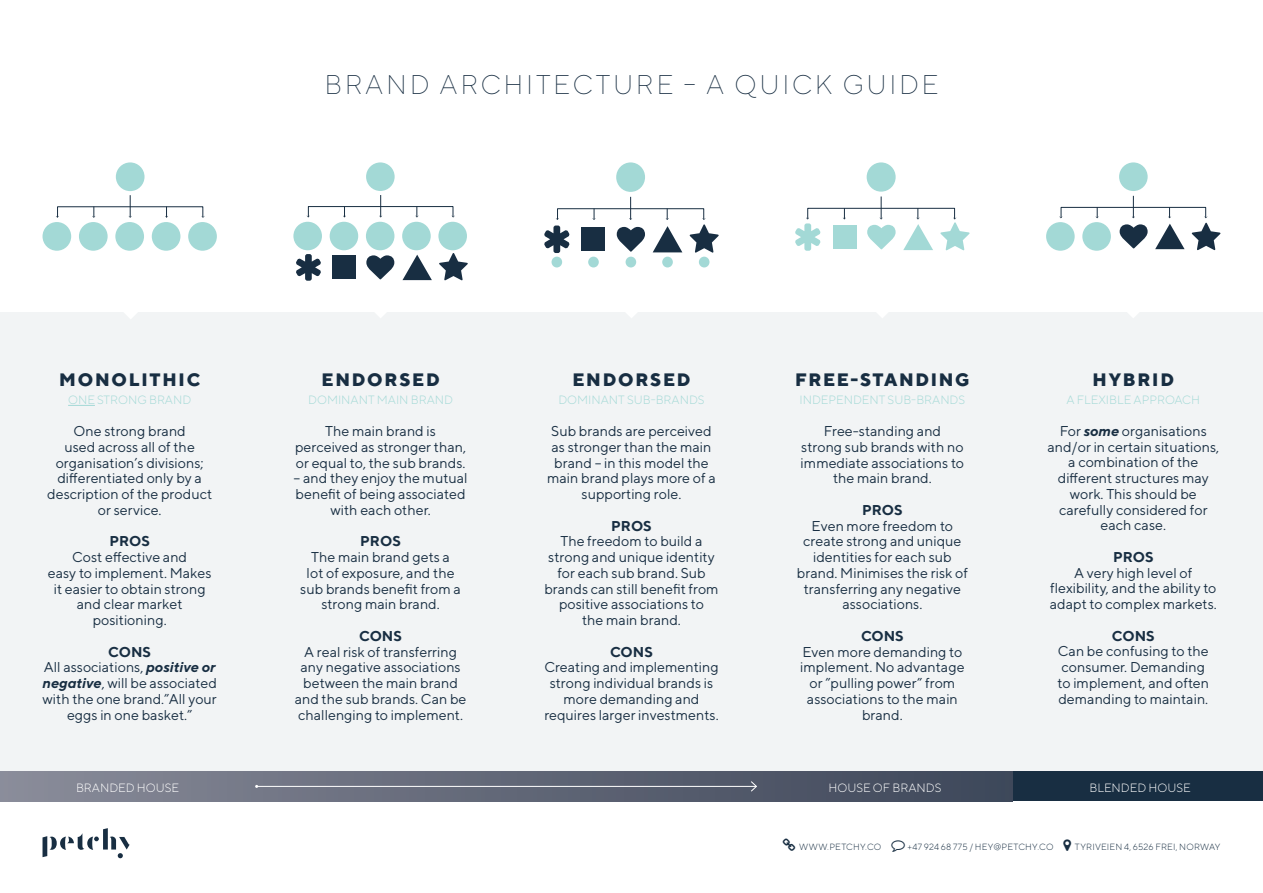
<style>
.page{position:relative;width:1263px;height:893px;background:#fff}
.page>*{position:absolute;margin:0;border:0;box-sizing:border-box;transform-origin:0 0}
.t1{font:200 27px "TT Norms";letter-spacing:.1em;color:#182e42}
.t2{font:800 18px "TT Norms";letter-spacing:.1em;color:#182e42}
.t3{font:14.25px/15.8px "TT Norms";color:#182e42;text-align:center}
.t4{font:700 14.25px "TT Norms";color:#182e42}
.t5{font:300 12px "TT Norms";color:#a3d9d6}
.t6{font:300 12px "TT Norms";color:#fff}
.t7{font:300 9px "TT Norms";letter-spacing:.02em;color:#182e42}
.s1{font-weight:700}
.s2{font-weight:700;font-style:italic}
</style>
<div class="page">
<div style="left:0;top:312px;width:1263px;height:459px;background:#f2f4f5"></div>
<div style="left:116px;top:162px;width:29px;height:29px;background:#a3d9d6;border-radius:50%"></div>
<div style="left:152px;top:222px;width:28px;height:29px;background:#a3d9d6;border-radius:50%"></div>
<div style="left:79px;top:222px;width:29px;height:29px;background:#a3d9d6;border-radius:50%"></div>
<div style="left:43px;top:222px;width:28px;height:29px;background:#a3d9d6;border-radius:50%"></div>
<div style="left:188px;top:222px;width:29px;height:29px;background:#a3d9d6;border-radius:50%"></div>
<div style="left:115px;top:222px;width:29px;height:29px;background:#a3d9d6;border-radius:50%"></div>
<svg style="left:129px;top:195px;width:2px;height:21px"></svg>
<svg style="left:93px;top:208px;width:2px;height:8px"></svg>
<svg style="left:124px;top:312px;width:13px;height:7px"></svg>
<svg style="left:1128px;top:312px;width:11px;height:6px"></svg>
<svg style="left:877px;top:312px;width:11px;height:6px"></svg>
<svg style="left:626px;top:312px;width:11px;height:6px"></svg>
<svg style="left:68px;top:405px;width:27px;height:1px"></svg>
<div style="left:616px;top:162px;width:29px;height:30px;background:#a3d9d6;border-radius:50%"></div>
<div style="left:662px;top:257px;width:11px;height:10px;background:#a3d9d6;border-radius:50%"></div>
<div style="left:588px;top:257px;width:11px;height:10px;background:#a3d9d6;border-radius:50%"></div>
<div style="left:551px;top:257px;width:11px;height:10px;background:#a3d9d6;border-radius:50%"></div>
<div style="left:699px;top:257px;width:10px;height:10px;background:#a3d9d6;border-radius:50%"></div>
<div style="left:626px;top:257px;width:10px;height:10px;background:#a3d9d6;border-radius:50%"></div>
<svg style="left:653px;top:226px;width:29px;height:26px"></svg>
<div style="left:582px;top:227px;width:23px;height:24px;background:#182e42"></div>
<svg style="left:544px;top:226px;width:26px;height:27px"></svg>
<svg style="left:617px;top:227px;width:28px;height:25px"></svg>
<svg style="left:666px;top:210px;width:2px;height:8px"></svg>
<svg style="left:630px;top:197px;width:2px;height:21px"></svg>
<svg style="left:593px;top:210px;width:2px;height:8px"></svg>
<div style="left:557px;top:208px;width:147px;height:12px;border:1px solid #182e42"></div>
<svg style="left:690px;top:218px;width:29px;height:35px"></svg>
<div style="left:867px;top:162px;width:29px;height:30px;background:#a3d9d6;border-radius:50%"></div>
<div style="left:833px;top:225px;width:23px;height:24px;background:#a3d9d6"></div>
<svg style="left:867px;top:225px;width:29px;height:24px"></svg>
<svg style="left:903px;top:210px;width:30px;height:40px"></svg>
<svg style="left:880px;top:197px;width:3px;height:20px"></svg>
<svg style="left:843px;top:210px;width:2px;height:7px"></svg>
<div style="left:807px;top:208px;width:148px;height:11px;border:1px solid #182e42"></div>
<svg style="left:795px;top:218px;width:26px;height:33px"></svg>
<svg style="left:940px;top:218px;width:29px;height:32px"></svg>
<div style="left:1119px;top:162px;width:29px;height:29px;background:#a3d9d6;border-radius:50%"></div>
<div style="left:1082px;top:222px;width:29px;height:29px;background:#a3d9d6;border-radius:50%"></div>
<div style="left:1046px;top:222px;width:29px;height:29px;background:#a3d9d6;border-radius:50%"></div>
<svg style="left:1155px;top:224px;width:29px;height:25px"></svg>
<svg style="left:1120px;top:224px;width:27px;height:24px"></svg>
<svg style="left:1169px;top:209px;width:2px;height:7px"></svg>
<svg style="left:1132px;top:196px;width:3px;height:20px"></svg>
<svg style="left:1096px;top:209px;width:2px;height:7px"></svg>
<div style="left:1061px;top:207px;width:145px;height:11px;border:1px solid #182e42"></div>
<svg style="left:1192px;top:216px;width:28px;height:34px"></svg>
<div style="left:366px;top:162px;width:29px;height:29px;background:#a3d9d6;border-radius:50%"></div>
<div style="left:332px;top:256px;width:23px;height:23px;background:#182e42"></div>
<svg style="left:439px;top:253px;width:29px;height:27px"></svg>
<svg style="left:366px;top:255px;width:66px;height:63px"></svg>
<svg style="left:296px;top:254px;width:25px;height:27px"></svg>
<svg style="left:416px;top:208px;width:2px;height:7px"></svg>
<svg style="left:380px;top:195px;width:2px;height:20px"></svg>
<div style="left:308px;top:206px;width:145px;height:11px;border:1px solid #182e42"></div>
<div style="left:402px;top:222px;width:29px;height:28px;background:#a3d9d6;border-radius:50%"></div>
<div style="left:330px;top:222px;width:28px;height:28px;background:#a3d9d6;border-radius:50%"></div>
<div style="left:293px;top:222px;width:29px;height:28px;background:#a3d9d6;border-radius:50%"></div>
<div style="left:438px;top:222px;width:29px;height:28px;background:#a3d9d6;border-radius:50%"></div>
<div style="left:366px;top:222px;width:28px;height:28px;background:#a3d9d6;border-radius:50%"></div>
<div style="left:1012px;top:771px;width:251px;height:30px;background:#182e42"></div>
<div style="left:0;top:771px;width:1012px;height:30px;background:linear-gradient(to right,#8a8c99,#3d4659)"></div>
<hr style="left:257px;top:786px;width:499px;height:1px;background:#fff">
<svg style="left:750px;top:780px;width:7px;height:12px"></svg>
<svg style="left:43px;top:828px;width:87px;height:30px"></svg>
<h1 class="t1" style="left:324px;top:75px;width:615px">BRAND ARCHITECTURE – A QUICK GUIDE</h1>
<p class="t2" style="left:59px;top:369px;width:142px">MONOLITHIC</p>
<p class="t5" style="left:68px;top:395px;width:125px">ONE STRONG BRAND</p>
<p class="t3" style="left:47px;top:425px;width:166px">One strong brand<br>used across all of the organisation’s divisions; differentiated only by a description of the product or service.</p>
<p class="t4" style="left:109px;top:533px;width:42px">PROS</p>
<p class="t3" style="left:48px;top:551px;width:165px">Cost effective and<br>easy to implement. Makes it easier to obtain strong and clear market positioning.</p>
<p class="t3" style="left:43px;top:645px;width:176px"><span class="s1">CONS<br></span>All associations, <span class="s2">positive or negative</span>, will be associated with the one brand.”All your eggs in one basket.”</p>
<p class="t2" style="left:321px;top:369px;width:120px">ENDORSED</p>
<p class="t5" style="left:308px;top:395px;width:146px">DOMINANT MAIN BRAND</p>
<p class="t3" style="left:295px;top:425px;width:172px">The main brand is perceived as stronger than, or equal to, the sub brands.</p>
<p class="t3" style="left:294px;top:472px;width:176px">– and they enjoy the mutual benefit of being associated with each other.</p>
<p class="t4" style="left:360px;top:533px;width:42px">PROS</p>
<p class="t3" style="left:300px;top:551px;width:162px">The main brand gets a<br>lot of exposure, and the sub brands benefit from a strong main brand.</p>
<p class="t4" style="left:359px;top:628px;width:44px">CONS</p>
<p class="t3" style="left:295px;top:645px;width:173px">A real risk of transferring any negative associations between the main brand and the sub brands. Can be challenging to implement.</p>
<p class="t2" style="left:572px;top:369px;width:120px">ENDORSED</p>
<p class="t5" style="left:558px;top:395px;width:148px">DOMINANT SUB-BRANDS</p>
<p class="t3" style="left:547px;top:425px;width:170px">Sub brands are perceived as stronger than the main brand – in this model the main brand plays more of a supporting role.</p>
<p class="t4" style="left:611px;top:517px;width:42px">PROS</p>
<p class="t3" style="left:544px;top:535px;width:176px">The freedom to build a strong and unique identity for each sub brand. Sub brands can still benefit from positive associations to<br>the main brand.</p>
<p class="t4" style="left:610px;top:643px;width:44px">CONS</p>
<p class="t3" style="left:544px;top:661px;width:176px">Creating and implementing strong individual brands is more demanding and requires larger investments.</p>
<p class="t2" style="left:795px;top:369px;width:176px">FREE-STANDING</p>
<p class="t5" style="left:799px;top:395px;width:167px">INDEPENDENT SUB-BRANDS</p>
<p class="t3" style="left:801px;top:425px;width:165px">Free-standing and<br>strong sub brands with no immediate associations to the main brand.</p>
<p class="t4" style="left:862px;top:501px;width:42px">PROS</p>
<p class="t3" style="left:797px;top:519px;width:173px">Even more freedom to create strong and unique identities for each sub brand. Minimises the risk of transferring any negative associations.</p>
<p class="t4" style="left:861px;top:627px;width:44px">CONS</p>
<p class="t3" style="left:800px;top:645px;width:166px">Even more demanding to implement. No advantage or ”pulling power” from associations to the main brand.</p>
<p class="t2" style="left:1092px;top:369px;width:83px">HYBRID</p>
<p class="t5" style="left:1066px;top:395px;width:135px">A FLEXIBLE APPROACH</p>
<p class="t3" style="left:1047px;top:425px;width:173px">For <span class="s2">some</span> organisations and/or in certain situations, a combination of the different structures may work. This should be carefully considered for each case.</p>
<p class="t4" style="left:1113px;top:549px;width:42px">PROS</p>
<p class="t3" style="left:1050px;top:566px;width:169px">A very high level of flexibility, and the ability to adapt to complex markets.</p>
<p class="t4" style="left:1112px;top:627px;width:44px">CONS</p>
<p class="t3" style="left:1057px;top:645px;width:153px;text-align:left">Can be confusing to the consumer. Demanding to implement, and often demanding to maintain.</p>
<p class="t6" style="left:76px;top:783px;width:105px">BRANDED HOUSE</p>
<p class="t6" style="left:828px;top:783px;width:114px">HOUSE OF BRANDS</p>
<p class="t6" style="left:1089px;top:783px;width:103px">BLENDED HOUSE</p>
<p class="t7" style="left:799px;top:844px;width:84px">WWW.PETCHY.CO</p>
<p class="t7" style="left:908px;top:844px;width:147px">+47 924 68 775 / HEY@PETCHY.CO</p>
<p class="t7" style="left:1075px;top:844px;width:147px">TYRIVEIEN 4, 6526 FREI, NORWAY</p>
</div>
